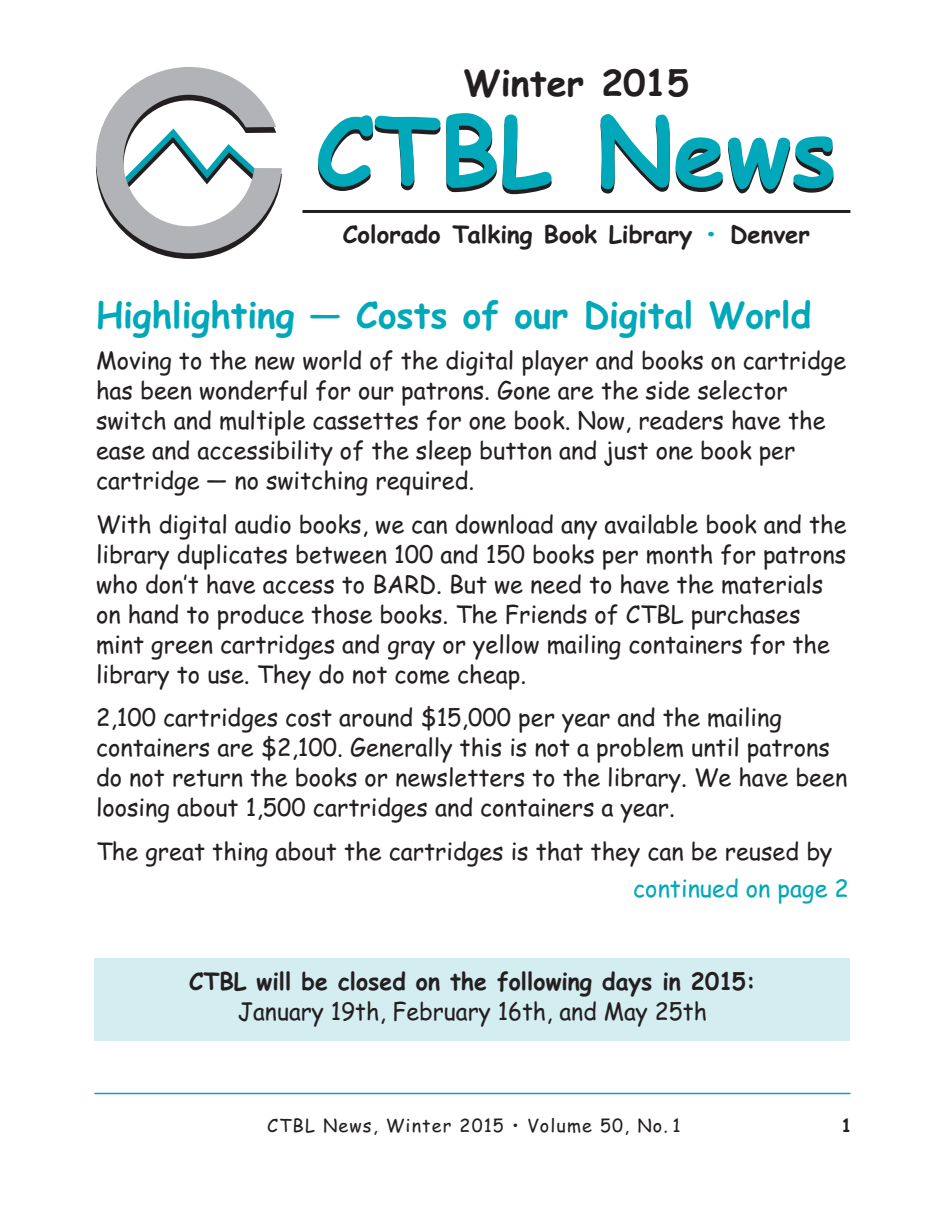
<style>
.page{position:relative;width:945px;height:1215px;background:#fff}
.page>*{position:absolute;margin:0;border:0;box-sizing:border-box;transform-origin:0 0}
.t1{font:700 94.5px "Comic Sans MS";color:#00a8b9}
.t2{font:700 36px "Comic Sans MS";color:#00a8b9}
.t3{font:700 36px "Comic Sans MS";color:#231f20}
.t4{font:24px/30px "Comic Sans MS";color:#231f20}
.t5{font:700 24px "Comic Sans MS";color:#231f20;scale:.96 1}
.t6{font:24px "Comic Sans MS";color:#231f20;scale:.96 1}
.t7{font:700 24px "Comic Sans MS";color:#231f20}
.t8{font:24px "Comic Sans MS";color:#00a8b9}
.t9{font:18px "Comic Sans MS";letter-spacing:.06em;color:#231f20}
.t10{font:700 18px "Comic Sans MS";color:#231f20}
.s1{color:#00a8b9}
</style>
<div class="page">
<hr style="left:94px;top:1093px;width:756px;height:1px;background:#00a8b9">
<svg style="left:96px;top:67px;width:186px;height:192px"></svg>
<hr style="left:302px;top:210px;width:548px;height:3px;background:#231f20">
<div style="left:94px;top:958px;width:756px;height:82px;background:#d4edf1"></div>
<h2 class="t3" style="left:463px;top:62px;width:227px">Winter 2015</h2>
<h1 class="t1" style="left:316px;top:98px;width:523px">CTBL News</h1>
<p class="t7" style="left:343px;top:220px;width:469px">Colorado Talking Book Library <span class="s1">•</span> Denver</p>
<h2 class="t2" style="left:96px;top:295px;width:717px">Highlighting — Costs of our Digital World</h2>
<p class="t4" style="left:96px;top:346px;width:752px">Moving to the new world of the digital player and books on cartridge has been wonderful for our patrons. Gone are the side selector switch and multiple cassettes for one book. Now, readers have the ease and accessibility of the sleep button and just one book per cartridge — no switching required.</p>
<p class="t4" style="left:96px;top:509px;width:752px">With digital audio books, we can download any available book and the library duplicates between 100 and 150 books per month for patrons who don’t have access to BARD. But we need to have the materials on hand to produce those books. The Friends of CTBL purchases mint green cartridges and gray or yellow mailing containers for the library to use. They do not come cheap.</p>
<p class="t4" style="left:96px;top:703px;width:753px">2,100 cartridges cost around $15,000 per year and the mailing containers are $2,100. Generally this is not a problem until patrons do not return the books or newsletters to the library. We have been loosing about 1,500 cartridges and containers a year.</p>
<p class="t4" style="left:96px;top:836px;width:738px">The great thing about the cartridges is that they can be reused by</p>
<p class="t8" style="left:633px;top:875px;width:217px">continued on page 2</p>
<p class="t5" style="left:189px;top:968px;width:592px">CTBL will be closed on the following days in 2015:</p>
<p class="t6" style="left:238px;top:998px;width:490px">January 19th, February 16th, and May 25th</p>
<p class="t9" style="left:267px;top:1115px;width:415px">CTBL News, Winter 2015 • Volume 50, No. 1</p>
<p class="t10" style="left:841px;top:1115px;width:12px">1</p>
</div>
